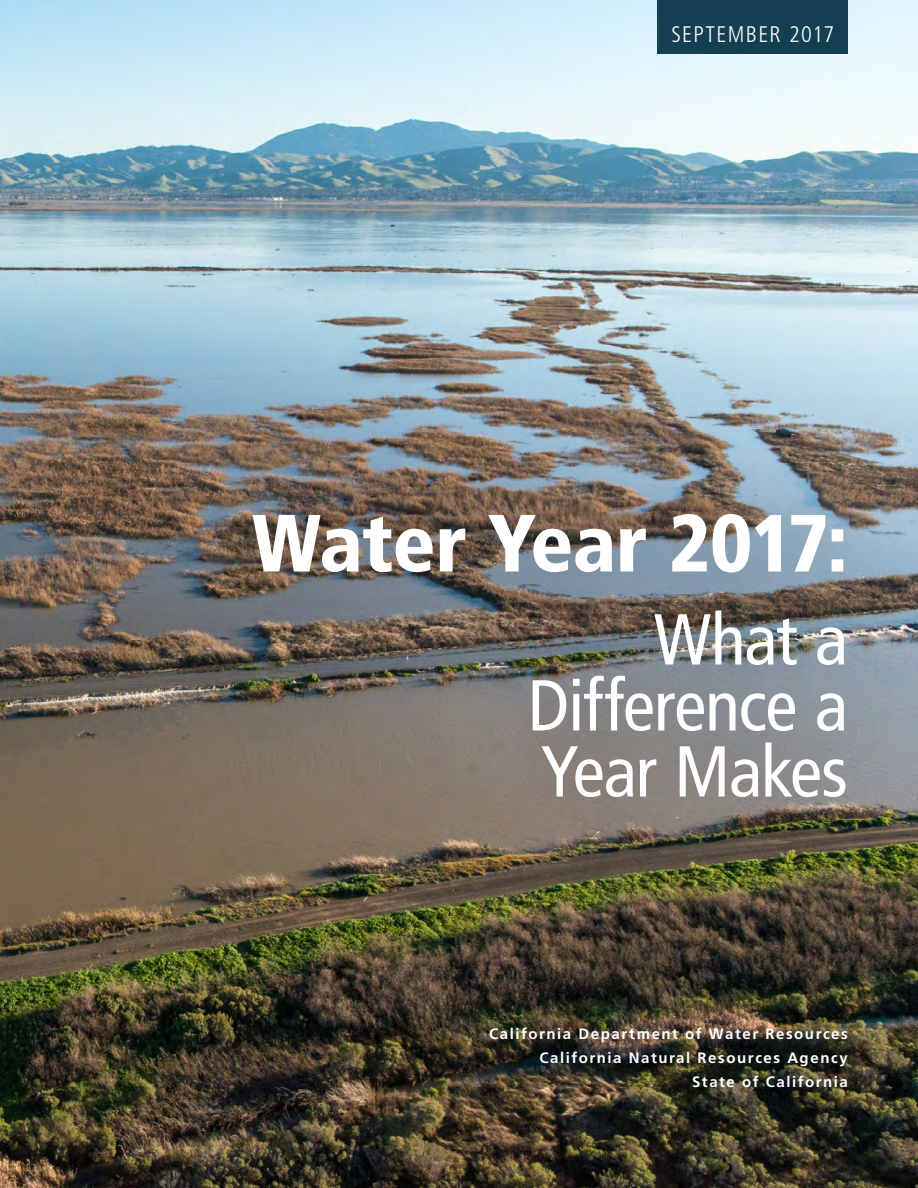
<style>
.page{position:relative;width:918px;height:1188px;background:#fff}
.page>*{position:absolute;margin:0;border:0;box-sizing:border-box;transform-origin:0 0}
.t1{font:900 condensed 81px "Frutiger LT Std";letter-spacing:-.015em;color:#fff}
.t2{font:condensed 72px/66px "Frutiger LT Std";letter-spacing:-.015em;color:#fff;text-align:justify}
.t3{font:300 condensed 22.5px "Frutiger LT Std";letter-spacing:.055em;color:#fff}
.t4{font:700 15px "Frutiger LT Std";letter-spacing:.1em;color:#fff}
</style>
<div class="page">
<img style="left:0;top:0;width:918px;height:1188px">
<div style="left:658px;top:0;width:190px;height:54px;background:#143f52"></div>
<div style="left:197px;top:455px;width:706px;height:401px;background:#231f20;opacity:.3"></div>
<p class="t3" style="left:671px;top:22px;width:164px">SEPTEMBER 2017</p>
<h1 class="t1" style="left:252px;top:495px;width:597px">Water Year 2017:</h1>
<h1 class="t2" style="left:528px;top:607px;width:322px;text-indent:126px">What a Difference a Year Makes</h1>
<p class="t4" style="left:489px;top:1025px;width:360px">California Department of Water Resources</p>
<p class="t4" style="left:539px;top:1049px;width:310px">California Natural Resources Agency</p>
<p class="t4" style="left:692px;top:1073px;width:157px">State of California</p>
</div>
